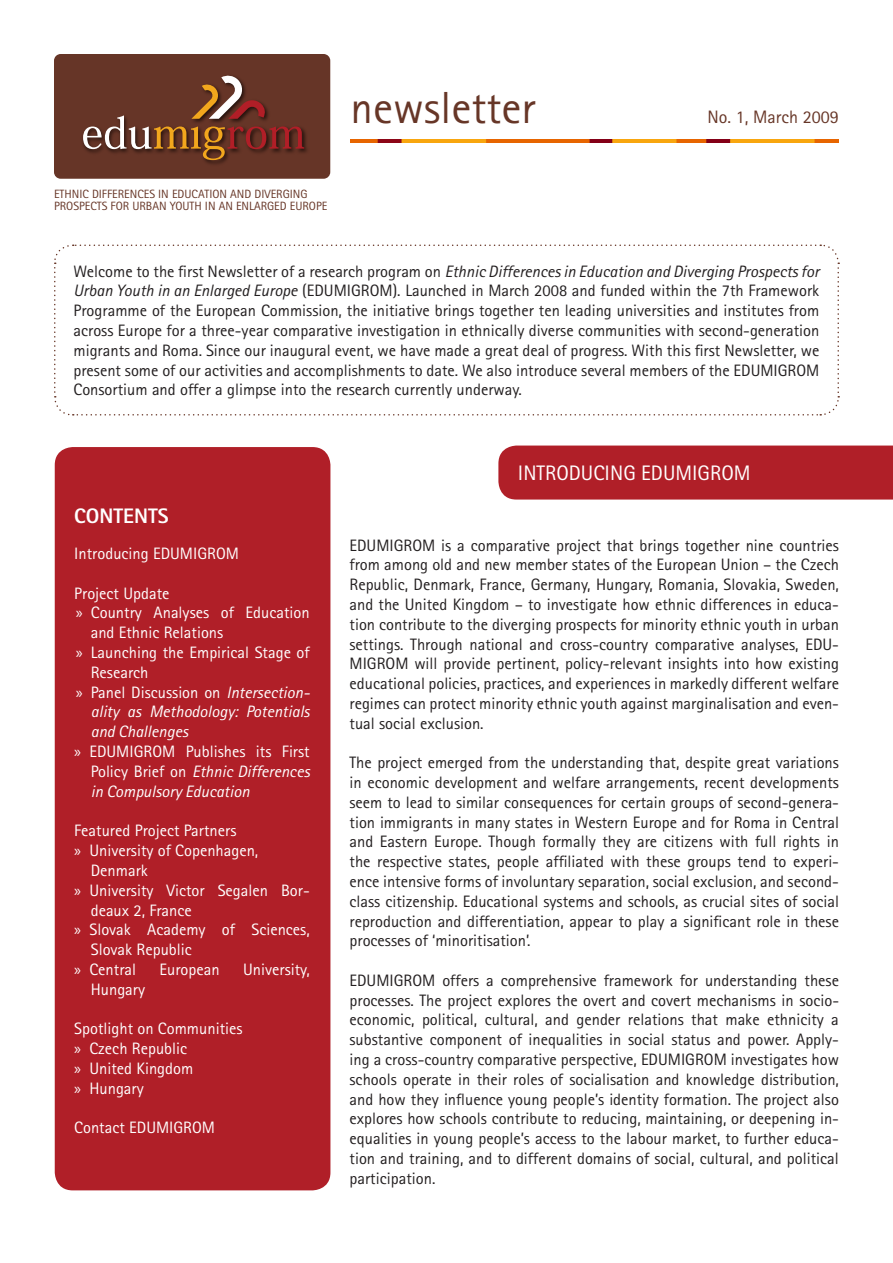
<style>
.page{position:relative;width:893px;height:1263px;background:#fff}
.page>*{position:absolute;margin:0;border:0;box-sizing:border-box;transform-origin:0 0}
.t1{font:45px "H Rotis Sans Serif Normal";color:#673627}
.t2{font:21px "H Rotis Sans Serif Normal";color:#fff}
.Paragraph_first{font:700 21px "H Rotis Sans Serif Extra Extra";color:#fff}
.t3{font:18px "H Rotis Sans Serif Normal";color:#673627}
.Paragraph{font:16.5px/19.8px "H Rotis Sans Serif Normal";color:#231f20;text-align:justify}
.Paragraph_first-2{font:16.5px/19.8px "H Rotis Sans Serif Normal";color:#231f20;text-align:justify}
.Paragraph_first-3{font:16.5px/19.8px "H Rotis Sans Serif Normal";color:#fff}
.Paragraph_first-4{font:16.5px/19.8px "H Rotis Sans Serif Italic";color:#fff;text-align:justify}
.Paragraph_first-5{font:16.5px/19.8px "H Rotis Sans Serif Italic";color:#231f20}
.t4{font:12px/12px "H Rotis Sans Serif Normal";color:#673627}
.s1{font-family:"H Rotis Sans Serif Normal"}
.s2{font-family:"Myriad Pro"}
</style>
<div class="page">
<div style="left:54px;top:54px;width:276px;height:125px;background:#663527;border-radius:7px"></div>
<img style="left:82px;top:130px;width:225px;height:35px">
<svg style="left:83px;top:75px;width:221px;height:85px"></svg>
<img style="left:351px;top:140px;width:488px;height:3px">
<div style="left:55px;top:447px;width:275px;height:743px;background:#b01f28;border-radius:18px"></div>
<svg style="left:54px;top:244px;width:786px;height:172px"></svg>
<div style="left:498px;top:446px;width:395px;height:54px;background:#b01f28"></div>
<p class="t4" style="left:54px;top:188px;width:273px">Ethnic differences in education and diverging prospects for urban youth in an enlarged Europe</p>
<p class="t1" style="left:351px;top:81px;width:186px">newsletter</p>
<p class="t3" style="left:708px;top:106px;width:133px">No. 1, March 2009</p>
<p class="Paragraph_first-5" style="left:74px;top:261px;width:747px"><span class="s1">Welcome to the first N ewsletter of a research program on</span> Ethnic Differences in Education and Diverging Prospects for<br>Urban Youth in an Enlarged Europe <span class="s1">(EDU MIGRO</span></p>
<p class="Paragraph_first-2" style="left:74px;top:281px;width:747px;text-indent:306px">M). Launched in March 2008 and funded within the 7th Framework Programme of the European Commission, the initiative brings together ten leading universities and institutes from across Europe for a three-year comparative investigation in ethnically diverse communities with second-generation migrants and Roma. Since our inaugural event, we have made a great deal of progress. With this first Newsletter, we present some of our activities and accomplishments to date. We also introduce several members of the EDU MIGRO</p>
<p class="Paragraph_first-2" style="left:806px;top:360px;width:15px">M</p>
<p class="Paragraph_first-2" style="left:74px;top:380px;width:450px">Consortium and offer a glimpse into the research currently underway.</p>
<p class="Paragraph_first" style="left:74px;top:502px;width:96px">CONTENTS</p>
<p class="Paragraph_first-3" style="left:74px;top:543px;width:128px">I ntroducing EDU MIGRO</p>
<p class="Paragraph_first-3" style="left:226px;top:543px;width:15px">M</p>
<p class="Paragraph_first-3" style="left:74px;top:583px;width:97px">Project U pdate</p>
<p class="Paragraph_first-3" style="left:91px;top:603px;width:221px;text-indent:-15px"><span class="s2">»</span> Country Analyses of Education and Ethnic Relations</p>
<p class="Paragraph_first-3" style="left:91px;top:642px;width:221px;text-indent:-15px"><span class="s2">»</span> Launching the Empirical Stage of<br>Research</p>
<p class="Paragraph_first-4" style="left:91px;top:682px;width:221px;text-indent:-15px"><span class="s2">»</span> <span class="s1">Panel Discussion on</span> Intersection&shy;ality as Methodology: Potentials and Challenges</p>
<p class="Paragraph_first-3" style="left:74px;top:741px;width:64px"><span class="s2">»</span> EDUMIGRO</p>
<p class="Paragraph_first-4" style="left:91px;top:742px;width:221px;text-indent:71px"><span class="s1">M Publishes its First Policy Brief on</span> Ethnic Differences in Compulsory Education</p>
<p class="Paragraph_first-3" style="left:74px;top:821px;width:164px">Featured Project Partners</p>
<p class="Paragraph_first-3" style="left:91px;top:840px;width:169px;text-indent:-16px"><span class="s2">»</span> U niversity of Copenhagen,<br>Denmark</p>
<p class="Paragraph_first-3" style="left:91px;top:880px;width:220px;text-indent:-16px"><span class="s2">»</span> U niversity Victor Segalen Bor&shy;deaux 2, France</p>
<p class="Paragraph_first-3" style="left:91px;top:920px;width:221px;text-indent:-16px"><span class="s2">»</span> Slovak Academy of Sciences,<br>Slovak Republic</p>
<p class="Paragraph_first-3" style="left:74px;top:959px;width:63px"><span class="s2">»</span> Central</p>
<p class="Paragraph_first-3" style="left:160px;top:959px;width:62px">European</p>
<p class="Paragraph_first-3" style="left:243px;top:959px;width:68px">U niversity,</p>
<p class="Paragraph_first-3" style="left:91px;top:979px;width:56px">Hungary</p>
<p class="Paragraph_first-3" style="left:74px;top:1019px;width:170px">Spotlight on Communities</p>
<p class="Paragraph_first-3" style="left:74px;top:1038px;width:114px"><span class="s2">»</span> Czech Republic</p>
<p class="Paragraph_first-3" style="left:74px;top:1058px;width:121px"><span class="s2">»</span> U nited Kingdom</p>
<p class="Paragraph_first-3" style="left:74px;top:1078px;width:71px"><span class="s2">»</span> Hungary</p>
<p class="Paragraph_first-3" style="left:74px;top:1118px;width:104px">Contact EDU MIGRO</p>
<p class="Paragraph_first-3" style="left:202px;top:1118px;width:15px">M</p>
<p class="t2" style="left:518px;top:460px;width:185px">I ntroducing EDU MIGRO</p>
<p class="t2" style="left:734px;top:460px;width:18px">M</p>
<p class="Paragraph_first-2" style="left:350px;top:535px;width:49px">EDUMIGRO</p>
<p class="Paragraph_first-2" style="left:350px;top:535px;width:491px;text-indent:73px">M is a comparative project that brings together nine countries from among old and new member states of the European U nion – the Czech Republic, Denmark, France, Germany, H ungary, Romania, Slovakia, Sweden, and the U nited Kingdom – to investigate how ethnic differences in educa&shy;tion contribute to the diverging prospects for minority ethnic youth in urban settings. Through national and cross-country comparative analyses, EDU-MIGRO</p>
<p class="Paragraph_first-2" style="left:350px;top:654px;width:491px;text-indent:46px">M will provide pertinent, policy-relevant insights into how existing educational policies, practices, and experiences in markedly different welfare regimes can protect minority ethnic youth against marginalisation and even&shy;tual social exclusion.</p>
<p class="Paragraph" style="left:350px;top:752px;width:491px">The project emerged from the understanding that, despite great variations in economic development and welfare arrangements, recent developments seem to lead to similar consequences for certain groups of second-genera&shy;tion immigrants in many states in Western Europe and for Roma in Central and Eastern Europe. Though formally they are citizens with full rights in the respective states, people affiliated with these groups tend to experi&shy;ence intensive forms of involuntary separation, social exclusion, and second&shy;class citizenship. Educational systems and schools, as crucial sites of social reproduction and differentiation, appear to play a significant role in these processes of ‘minoritisation’.</p>
<p class="Paragraph" style="left:350px;top:970px;width:49px">EDUMIGRO</p>
<p class="Paragraph" style="left:350px;top:970px;width:491px;text-indent:73px">M offers a comprehensive framework for understanding these processes. The project explores the overt and covert mechanisms in socio&shy;economic, political, cultural, and gender relations that make ethnicity a substantive component of inequalities in social status and power. Apply&shy;ing a cross-country comparative perspective, EDU MIGRO</p>
<p class="Paragraph" style="left:350px;top:1049px;width:491px;text-indent:364px">M investigates how schools operate in their roles of socialisation and knowledge distribution, and how they influence young people’s identity formation. The project also explores how schools contribute to reducing, maintaining, or deepening in&shy;equalities in young people’s access to the labour market, to further educa&shy;tion and training, and to different domains of social, cultural, and political participation.</p>
</div>
